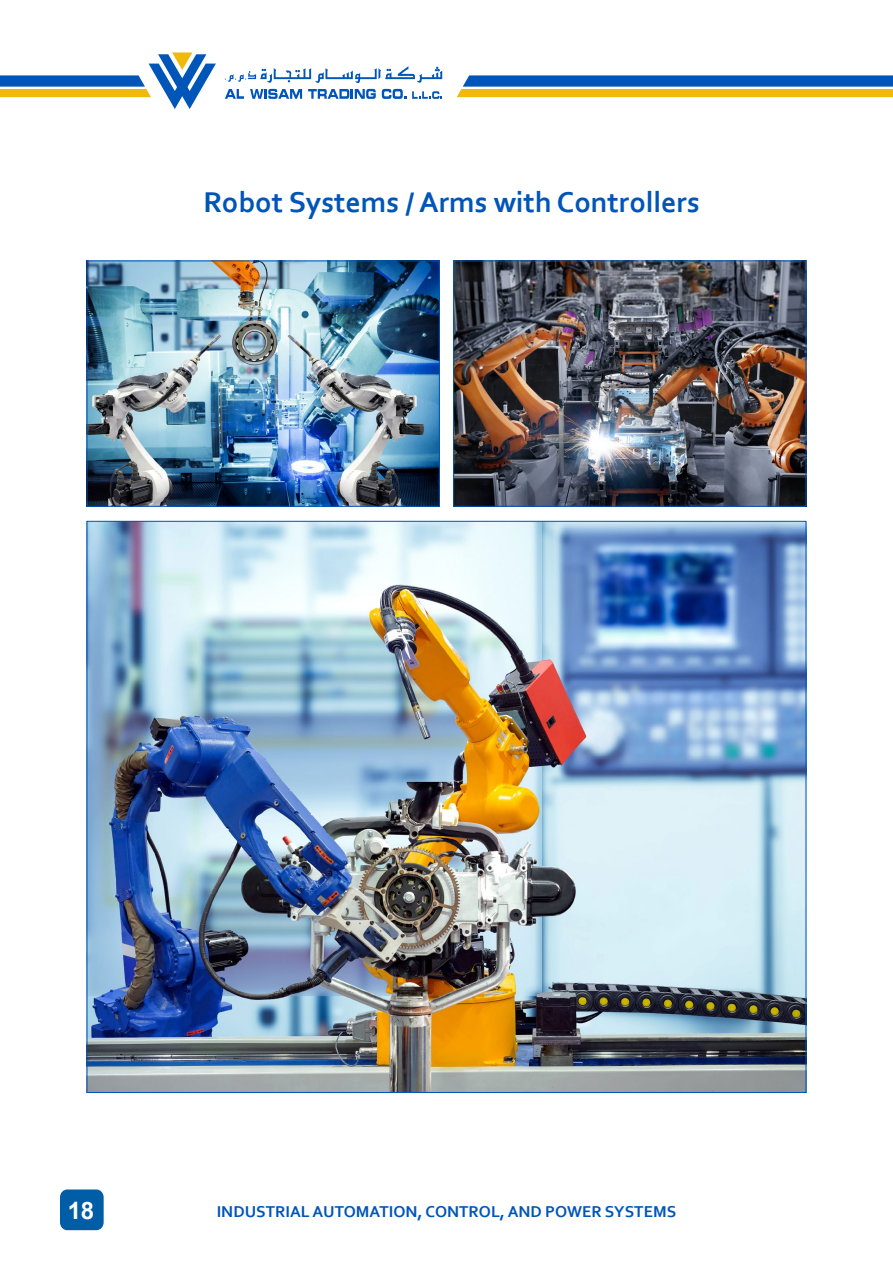
<style>
.page{position:relative;width:893px;height:1263px;background:#fff}
.page>*{position:absolute;margin:0;border:0;box-sizing:border-box;transform-origin:0 0}
.t1{font:700 30px "Corbel";color:#0055b8}
.t2{font:700 24px "Arial";color:#fff}
.t3{font:700 16.5px "Corbel";color:#0055b8}
</style>
<div class="page">
<svg style="left:457px;top:75px;width:436px;height:22px"></svg>
<svg style="left:225px;top:66px;width:217px;height:33px"></svg>
<svg style="left:0;top:52px;width:216px;height:57px"></svg>
<img style="left:89px;top:523px;width:715px;height:568px">
<img style="left:89px;top:263px;width:349px;height:242px">
<div style="left:87px;top:261px;width:353px;height:246px;border:1px solid #0055b8"></div>
<img style="left:455px;top:263px;width:349px;height:242px">
<div style="left:453px;top:261px;width:353px;height:246px;border:1px solid #0055b8"></div>
<svg style="left:60px;top:1189px;width:44px;height:41px"></svg>
<h1 class="t1" style="left:204px;top:183px;width:498px">Robot Systems / Arms with Controllers</h1>
<h2 class="t2" style="left:68px;top:1193px;width:28px">18</h2>
<p class="t3" style="left:217px;top:1201px;width:461px">INDUSTRIAL AUTOMATION, CONTROL, AND POWER SYSTEMS</p>
</div>
